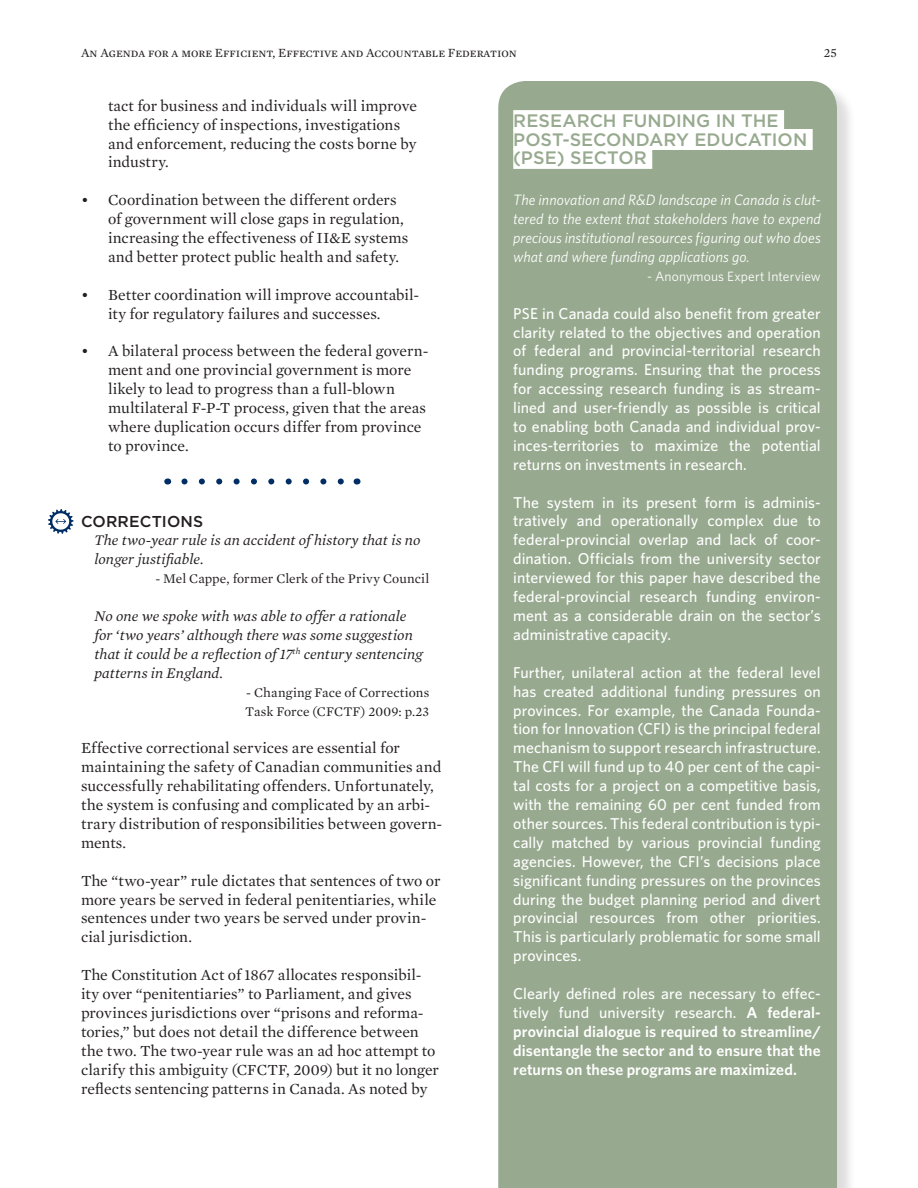
<style>
.page{position:relative;width:918px;height:1188px;background:#fff}
.page>*{position:absolute;margin:0;border:0;box-sizing:border-box;transform-origin:0 0}
.t1{font:500 18px "Gotham HTF";letter-spacing:.005em;color:#97a98e}
.t2{font:500 15.75px/18.9px "Whitney HTF";color:#fff;text-align:justify}
.t3{font:15.75px/18.9px "Mercury Text G1 Roman";color:#231f20}
.t4{font:600 15.75px/18.9px "Whitney";letter-spacing:.005em;color:#fff;text-align:justify}
.t5{font:500 15.75px "Gotham HTF";color:#231f20}
.t6{font:italic 15px/18.9px "Mercury Text G1";letter-spacing:.005em;color:#231f20}
.t7{font:italic 15px/18.9px "Whitney";letter-spacing:.005em;color:#fff;text-align:justify}
.t8{font:13.5px/18.9px "Mercury Text G1 Roman";letter-spacing:.005em;color:#231f20}
.t9{font:13.5px "Whitney";letter-spacing:.01em;color:#fff}
.t10{font:12.75px "Mercury Text G1 Roman SC";color:#231f20}
.s1{font-family:"Whitney";font-weight:600}
</style>
<div class="page">
<div style="left:500px;top:83px;width:356px;height:1105px;background:#231f20;opacity:.15"></div>
<div style="left:498px;top:81px;width:339px;height:1107px;background:#97a98e"></div>
<div style="left:513px;top:110px;width:271px;height:21px;background:#fff"></div>
<div style="left:513px;top:129px;width:300px;height:21px;background:#fff"></div>
<div style="left:513px;top:148px;width:139px;height:21px;background:#fff"></div>
<svg style="left:48px;top:509px;width:26px;height:25px"></svg>
<svg style="left:184px;top:478px;width:160px;height:6px"></svg>
<p class="t10" style="left:81px;top:45px;width:437px">An Agenda for a more Efficient, Effective and Accountable Federation</p>
<p class="t10" style="left:824px;top:45px;width:15px">25</p>
<p class="t3" style="left:108px;top:96px;width:311px">tact for business and individuals will improve the efficiency of inspections, investigations and enforcement, reducing the costs borne by industry.</p>
<p class="t3" style="left:108px;top:191px;width:302px;text-indent:-27px">• Coordination between the different orders of government will close gaps in regulation, increasing the effectiveness of II&amp;E systems and better protect public health and safety.</p>
<p class="t3" style="left:108px;top:285px;width:313px;text-indent:-27px">• Better coordination will improve accountabil&shy;ity for regulatory failures and successes.</p>
<p class="t3" style="left:108px;top:342px;width:322px;text-indent:-27px">• A bilateral process between the federal govern&shy;ment and one provincial government is more likely to lead to progress than a full-blown multilateral F-P-T process, given that the areas where duplication occurs differ from province to province.</p>
<p class="t5" style="left:81px;top:512px;width:122px">CORRECTIONS</p>
<p class="t6" style="left:94px;top:531px;width:328px">The two-year rule is an accident of history that is no longer justifiable.</p>
<p class="t8" style="left:155px;top:569px;width:275px">- Mel Cappe, former Clerk of the Privy Council</p>
<p class="t6" style="left:94px;top:607px;width:330px">No one we spoke with was able to offer a rationale for ‘two years’ although there was some suggestion that it could be a reflection of 17<sup>th</sup> century sentencing patterns in England.</p>
<p class="t8" style="left:245px;top:683px;width:185px">- Changing Face of Corrections<br>Task Force (CFCTF) 2009: p.23</p>
<p class="t3" style="left:81px;top:739px;width:363px">Effective correctional services are essential for maintaining the safety of Canadian communities and successfully rehabilitating offenders. Unfortunately, the system is confusing and complicated by an arbi&shy;trary distribution of responsibilities between govern&shy;ments.</p>
<p class="t3" style="left:81px;top:871px;width:361px">The “two-year” rule dictates that sentences of two or more years be served in federal penitentiaries, while sentences under two years be served under provin&shy;cial jurisdiction.</p>
<p class="t3" style="left:81px;top:965px;width:360px">The Constitution Act of 1867 allocates responsibil&shy;ity over “penitentiaries” to Parliament, and gives provinces jurisdictions over “prisons and reforma&shy;tories,” but does not detail the difference between the two. The two-year rule was an ad hoc attempt to clarify this ambiguity (CFCTF, 2009) but it no longer reflects sentencing patterns in Canada. As noted by</p>
<p class="t1" style="left:513px;top:110px;width:122px">RESEARCH FUNDING</p>
<p class="t1" style="left:716px;top:110px;width:62px">IN THE</p>
<p class="t1" style="left:513px;top:129px;width:83px">POST-SECOND</p>
<p class="t1" style="left:649px;top:129px;width:59px">ARY EDUC</p>
<p class="t1" style="left:748px;top:129px;width:25px">ATION</p>
<p class="t1" style="left:513px;top:148px;width:83px">(PSE) SECTOR</p>
<p class="t7" style="left:513px;top:190px;width:309px">The innovation and R&amp;D landscape in Canada is clut&shy;tered to the extent that stakeholders have to expend precious institutional resources figuring out who does what and where funding applications go.</p>
<p class="t9" style="left:647px;top:268px;width:175px">- Anonymous Expert Interview</p>
<p class="t2" style="left:513px;top:303px;width:309px">PSE in Canada could also benefit from greater clarity related to the objectives and operation of federal and provincial-territorial research funding programs. Ensuring that the process for accessing research funding is as stream&shy;lined and user-friendly as possible is critical to enabling both Canada and individual prov&shy;inces-territories to maximize the potential returns on investments in research.</p>
<p class="t2" style="left:513px;top:492px;width:309px">The system in its present form is adminis&shy;tratively and operationally complex due to federal-provincial overlap and lack of coor&shy;dination. Officials from the university sector interviewed for this paper have described the federal-provincial research funding environ&shy;ment as a considerable drain on the sector’s administrative capacity.</p>
<p class="t2" style="left:513px;top:662px;width:309px">Further, unilateral action at the federal level has created additional funding pressures on provinces. For example, the Canada Founda&shy;tion for Innovation (CFI) is the principal federal mechanism to support research infrastructure.<br>The CFI will fund up to 40 per cent of the capi&shy;tal costs for a project on a competitive basis, with the remaining 60 per cent funded from other sources. This federal contribution is typi&shy;cally matched by various provincial funding agencies. However, the CFI’s decisions place significant funding pressures on the provinces during the budget planning period and divert provincial resources from other priorities.<br>This is particularly problematic for some small provinces.</p>
<p class="t2" style="left:513px;top:984px;width:309px">Clearly defined roles are necessary to effec&shy;tively fund university research. <span class="s1">A federal-</span></p>
<p class="t4" style="left:513px;top:1021px;width:309px">provincial dialogue is required to streamline/ disentangle the sector and to ensure that the returns on these programs are maximized.</p>
</div>
